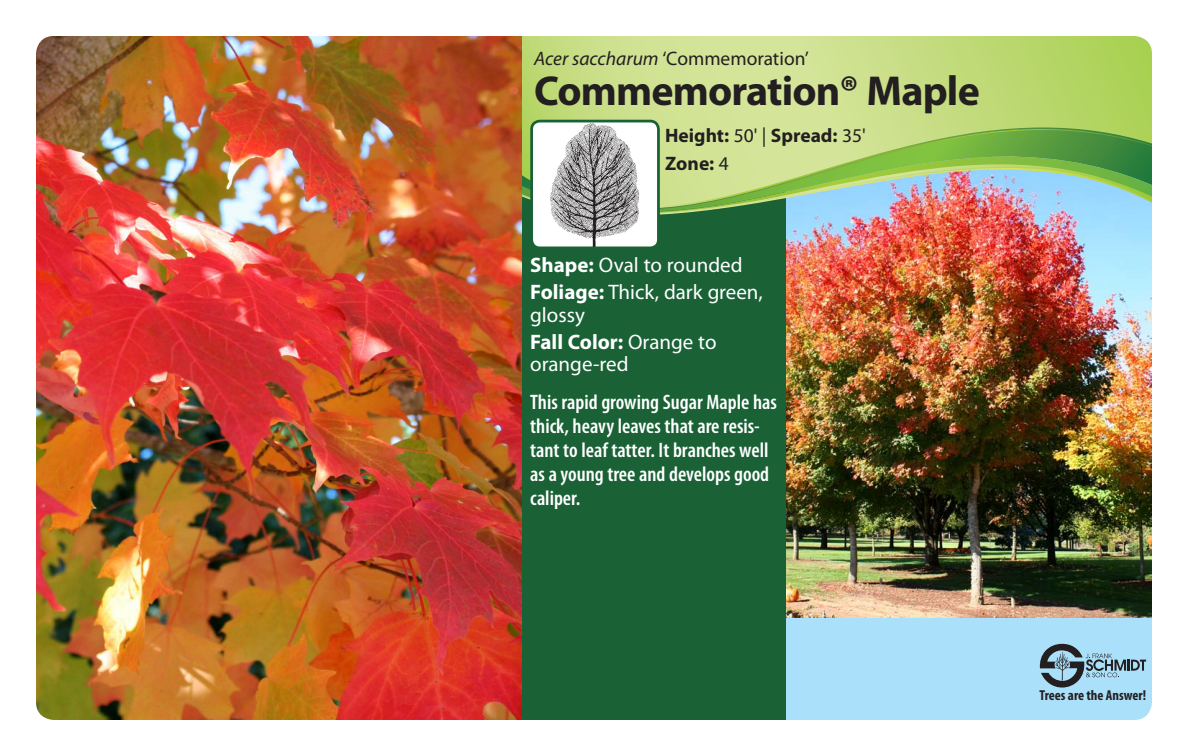
<style>
.page{position:relative;width:1188px;height:756px;background:#fff}
.page>*{position:absolute;margin:0;border:0;box-sizing:border-box;transform-origin:0 0}
.t1{font:700 42px "Myriad Pro";letter-spacing:-.02em;color:#231f20}
.t2{font:600 condensed 21px/24px "Myriad Pro";color:#fff}
.t3{font:21px/27px "Myriad Pro";color:#fff}
.t4{font:19.5px "Myriad Pro";color:#231f20}
.t5{font:700 19.5px/28.5px "Myriad Pro";color:#231f20}
.t6{font:700 condensed 14.4px "Myriad Pro";color:#231f20}
.s1{font-style:italic}
.s2{font-weight:400}
.s3{font-weight:700}
</style>
<div class="page">
<div style="left:786px;top:618px;width:366px;height:102px;background:#aae0f9"></div>
<div style="left:522px;top:160px;width:264px;height:560px;background:#1a6136"></div>
<img style="left:786px;top:236px;width:366px;height:382px">
<svg style="left:522px;top:36px;width:630px;height:89px;background:#c5dd81"></svg>
<svg style="left:522px;top:125px;width:630px;height:109px;background:#adc377"></svg>
<img style="left:522px;top:218px;width:630px;height:13px">
<img style="left:522px;top:141px;width:630px;height:77px">
<svg style="left:1040px;top:644px;width:106px;height:44px;background:#83a8bb"></svg>
<img style="left:36px;top:36px;width:486px;height:684px">
<div style="left:532px;top:121px;width:126px;height:127px;background:#fff;border-radius:8px"></div>
<img style="left:550px;top:124px;width:90px;height:121px">
<div style="left:530px;top:120px;width:130px;height:129px;border:3px solid #1a6136;border-radius:8px"></div>
<p class="t4" style="left:534px;top:46px;width:276px"><span class="s1">Acer saccharum</span> ‘Commemoration’</p>
<h1 class="t1" style="left:534px;top:64px;width:447px">Commemoration® Maple</h1>
<p class="t5" style="left:665px;top:120px;width:202px">Height: <span class="s2">50' |</span> Spread: <span class="s2">35'<br></span>Zone: <span class="s2">4</span></p>
<p class="t3" style="left:530px;top:251px;width:234px"><span class="s3">Shape:</span> Oval to rounded<br><span class="s3">Foliage:</span> Thick, dark green,</p>
<p class="t3" style="left:530px;top:301px;width:188px">glossy<br><span class="s3">Fall Color:</span> Orange to</p>
<p class="t3" style="left:530px;top:350px;width:100px">orange-red</p>
<p class="t2" style="left:530px;top:390px;width:248px">This rapid growing Sugar Maple has thick, heavy leaves that are resis&shy;tant to leaf tatter. It branches well as a young tree and develops good caliper.</p>
<p class="t6" style="left:1040px;top:686px;width:108px">Trees are the Answer!</p>
</div>
